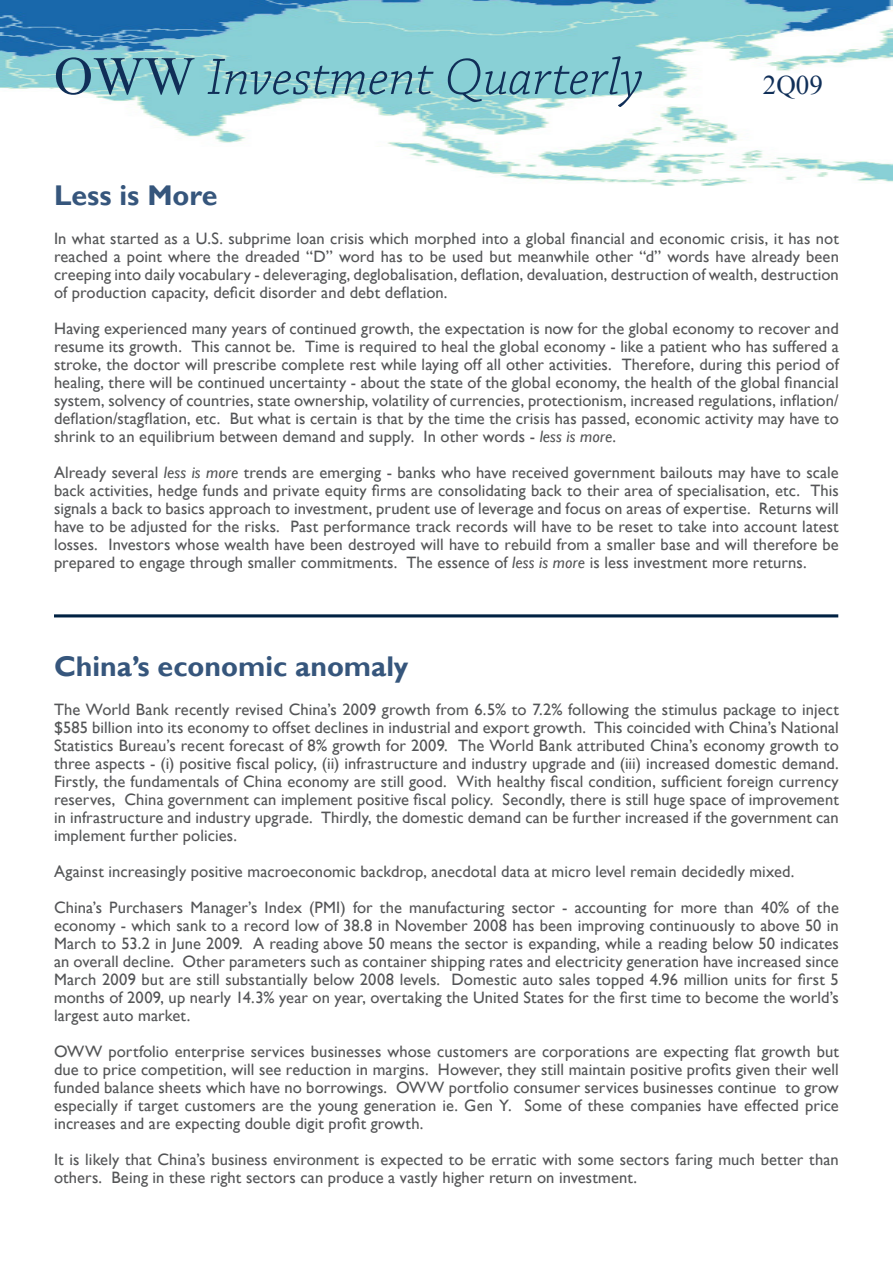
<style>
.page{position:relative;width:893px;height:1263px;background:#fff}
.page>*{position:absolute;margin:0;border:0;box-sizing:border-box;transform-origin:0 0}
.t1{font:italic 300 54px "Chaparral Pro";color:#102f58}
.t2{font:700 28.5px "Gill Sans";color:#36567c}
.t3{font:27px "Times New Roman";color:#102f58}
.t4{font:16.5px/18px "Gill Sans";letter-spacing:.005em;color:#545557;text-align:justify}
.s1{font-family:"Times New Roman";font-weight:400;font-style:normal}
.s2{font-style:italic}
</style>
<div class="page">
<img style="left:0;top:0;width:893px;height:186px">
<div style="left:54px;top:614px;width:784px;height:3px;border:2px solid #002142"></div>
<p class="t1" style="left:54px;top:48px;width:590px"><span class="s1">OWW</span> Investment Quarterly</p>
<p class="t3" style="left:763px;top:67px;width:61px">2Q09</p>
<p class="t2" style="left:54px;top:178px;width:165px">Less is More</p>
<p class="t4" style="left:54px;top:230px;width:786px">In what started as a U.S. subprime loan crisis which morphed into a global financial and economic crisis, it has not reached a point where the dreaded “D” word has to be used but meanwhile other “d” words have already been creeping into daily vocabulary - deleveraging, deglobalisation, deflation, devaluation, destruction of wealth, destruction of production capacity, deficit disorder and debt deflation.</p>
<p class="t4" style="left:54px;top:320px;width:786px">Having experienced many years of continued growth, the expectation is now for the global economy to recover and resume its growth. This cannot be. Time is required to heal the global economy - like a patient who has suffered a stroke, the doctor will prescribe complete rest while laying off all other activities. Therefore, during this period of healing, there will be continued uncertainty - about the state of the global economy, the health of the global financial system, solvency of countries, state ownership, volatility of currencies, protectionism, increased regulations, inflation/ deflation/stagflation, etc. But what is certain is that by the time the crisis has passed, economic activity may have to shrink to an equilibrium between demand and supply. In other words - <span class="s2">less is more</span>.</p>
<p class="t4" style="left:54px;top:464px;width:786px">Already several <span class="s2">less is more</span> trends are emerging - banks who have received government bailouts may have to scale back activities, hedge funds and private equity firms are consolidating back to their area of specialisation, etc. This signals a back to basics approach to investment, prudent use of leverage and focus on areas of expertise. Returns will have to be adjusted for the risks. Past performance track records will have to be reset to take into account latest losses. Investors whose wealth have been destroyed will have to rebuild from a smaller base and will therefore be prepared to engage through smaller commitments. The essence of <span class="s2">less is more</span> is less investment more returns.</p>
<p class="t2" style="left:54px;top:649px;width:356px">China’s economic anomaly</p>
<p class="t4" style="left:54px;top:701px;width:786px">The World Bank recently revised China’s 2009 growth from 6.5% to 7.2% following the stimulus package to inject $585 billion into its economy to offset declines in industrial and export growth. This coincided with China’s National Statistics Bureau’s recent forecast of 8% growth for 2009. The World Bank attributed China’s economy growth to three aspects - (i) positive fiscal policy, (ii) infrastructure and industry upgrade and (iii) increased domestic demand.<br>Firstly, the fundamentals of China economy are still good. With healthy fiscal condition, sufficient foreign currency reserves, China government can implement positive fiscal policy. Secondly, there is still huge space of improvement in infrastructure and industry upgrade. Thirdly, the domestic demand can be further increased if the government can implement further policies.</p>
<p class="t4" style="left:54px;top:863px;width:742px">Against increasingly positive macroeconomic backdrop, anecdotal data at micro level remain decidedly mixed.</p>
<p class="t4" style="left:54px;top:899px;width:786px">China’s Purchasers Manager’s Index (PMI) for the manufacturing sector - accounting for more than 40% of the economy - which sank to a record low of 38.8 in November 2008 has been improving continuously to above 50 in March to 53.2 in June 2009. A reading above 50 means the sector is expanding, while a reading below 50 indicates an overall decline. Other parameters such as container shipping rates and electricity generation have increased since March 2009 but are still substantially below 2008 levels. Domestic auto sales topped 4.96 million units for first 5 months of 2009, up nearly 14.3% year on year, overtaking the United States for the first time to become the world’s largest auto market.</p>
<p class="t4" style="left:54px;top:1043px;width:786px">OWW portfolio enterprise services businesses whose customers are corporations are expecting flat growth but due to price competition, will see reduction in margins. However, they still maintain positive profits given their well funded balance sheets which have no borrowings. OWW portfolio consumer services businesses continue to grow especially if target customers are the young generation ie. Gen Y. Some of these companies have effected price increases and are expecting double digit profit growth.</p>
<p class="t4" style="left:54px;top:1151px;width:786px">It is likely that China’s business environment is expected to be erratic with some sectors faring much better than others. Being in these right sectors can produce a vastly higher return on investment.</p>
</div>
